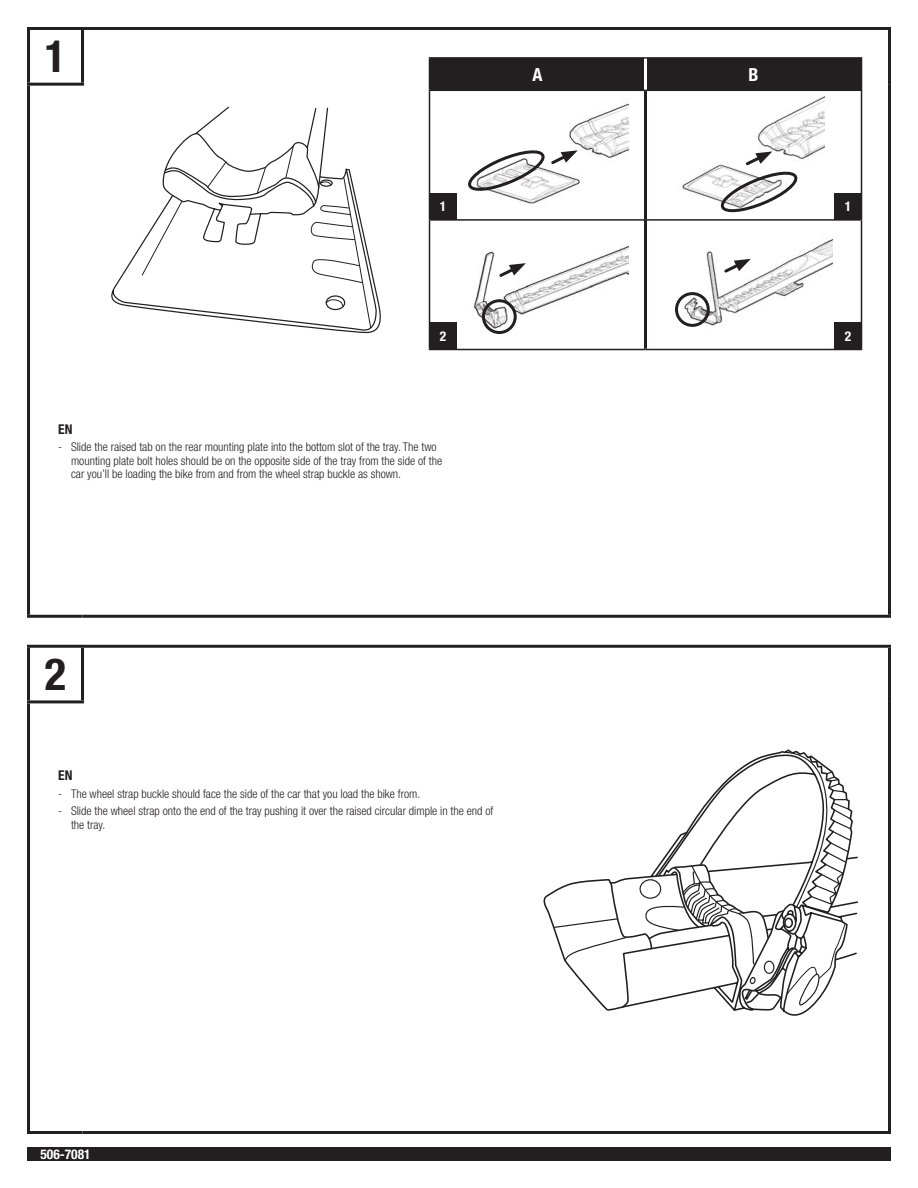
<style>
.page{position:relative;width:918px;height:1188px;background:#fff}
.page>*{position:absolute;margin:0;border:0;box-sizing:border-box;transform-origin:0 0}
.t1{font:700 condensed 44.4px "Helvetica Neue LT Std";color:#231f20}
.Country_Initials{font:700 condensed 18px "Helvetica Neue LT Std";color:#fff}
.Country_Initials-2{font:700 condensed 13.5px "Helvetica Neue LT Std";color:#fff}
.Country_Initials-3{font:700 condensed 13.5px "Helvetica Neue LT Std";color:#231f20}
.Dash_copy{font:300 condensed 12px/13.5px "Helvetica Neue LT Std";color:#231f20}
</style>
<div class="page">
<svg style="left:111px;top:107px;width:270px;height:226px"></svg>
<svg style="left:141px;top:145px;width:231px;height:184px"></svg>
<svg style="left:543px;top:751px;width:315px;height:265px"></svg>
<div style="left:27px;top:1148px;width:864px;height:13px;background:#231f20"></div>
<hr style="left:84px;top:27px;width:807px;height:3px;background:#231f20">
<hr style="left:27px;top:27px;width:57px;height:3px;background:#231f20">
<hr style="left:27px;top:30px;width:3px;height:53px;background:#231f20">
<hr style="left:81px;top:30px;width:3px;height:53px;background:#231f20">
<hr style="left:27px;top:86px;width:3px;height:529px;background:#231f20">
<hr style="left:27px;top:615px;width:56px;height:3px;background:#231f20">
<hr style="left:83px;top:615px;width:808px;height:3px;background:#231f20">
<hr style="left:27px;top:83px;width:57px;height:3px;background:#231f20">
<hr style="left:888px;top:30px;width:3px;height:54px;background:#231f20">
<hr style="left:888px;top:84px;width:3px;height:531px;background:#231f20">
<hr style="left:84px;top:645px;width:807px;height:3px;background:#231f20">
<hr style="left:27px;top:645px;width:57px;height:3px;background:#231f20">
<hr style="left:27px;top:648px;width:3px;height:52px;background:#231f20">
<hr style="left:81px;top:648px;width:3px;height:52px;background:#231f20">
<hr style="left:27px;top:703px;width:3px;height:428px;background:#231f20">
<hr style="left:27px;top:1131px;width:56px;height:3px;background:#231f20">
<hr style="left:83px;top:1131px;width:808px;height:3px;background:#231f20">
<hr style="left:27px;top:700px;width:57px;height:3px;background:#231f20">
<hr style="left:888px;top:648px;width:3px;height:54px;background:#231f20">
<hr style="left:888px;top:702px;width:3px;height:429px;background:#231f20">
<div style="left:430px;top:58px;width:216px;height:32px;background:#231f20"></div>
<div style="left:646px;top:58px;width:216px;height:32px;background:#231f20"></div>
<hr style="left:429px;top:57px;width:217px;height:2px;background:#231f20">
<hr style="left:429px;top:59px;width:1px;height:31px;background:#231f20">
<hr style="left:646px;top:57px;width:216px;height:2px;background:#231f20">
<hr style="left:429px;top:90px;width:217px;height:1px;background:#231f20">
<hr style="left:429px;top:91px;width:1px;height:128px;background:#231f20">
<hr style="left:646px;top:90px;width:216px;height:1px;background:#231f20">
<hr style="left:861px;top:91px;width:1px;height:128px;background:#231f20">
<hr style="left:429px;top:219px;width:215px;height:2px;background:#231f20">
<hr style="left:429px;top:221px;width:1px;height:128px;background:#231f20">
<hr style="left:647px;top:219px;width:215px;height:2px;background:#231f20">
<hr style="left:861px;top:221px;width:1px;height:128px;background:#231f20">
<hr style="left:429px;top:349px;width:217px;height:1px;background:#231f20">
<hr style="left:646px;top:349px;width:216px;height:1px;background:#231f20">
<hr style="left:644px;top:59px;width:3px;height:31px;background:#fff">
<hr style="left:644px;top:91px;width:3px;height:129px;background:#231f20">
<hr style="left:644px;top:220px;width:3px;height:129px;background:#231f20">
<div style="left:430px;top:193px;width:27px;height:27px;background:#231f20"></div>
<div style="left:834px;top:193px;width:27px;height:27px;background:#231f20"></div>
<div style="left:430px;top:322px;width:27px;height:27px;background:#231f20"></div>
<div style="left:834px;top:322px;width:27px;height:27px;background:#231f20"></div>
<img style="left:505px;top:103px;width:123px;height:101px">
<svg style="left:468px;top:145px;width:110px;height:51px"></svg>
<img style="left:473px;top:246px;width:155px;height:86px">
<div style="left:482px;top:299px;width:35px;height:35px;border:3px solid #231f20;border-radius:50%"></div>
<svg style="left:497px;top:263px;width:29px;height:16px"></svg>
<img style="left:678px;top:239px;width:155px;height:88px">
<div style="left:675px;top:292px;width:35px;height:35px;border:3px solid #231f20;border-radius:50%"></div>
<svg style="left:722px;top:259px;width:29px;height:16px"></svg>
<img style="left:682px;top:96px;width:142px;height:105px">
<svg style="left:720px;top:151px;width:78px;height:62px"></svg>
<p class="t1" style="left:45px;top:30px;width:23px">1</p>
<p class="Country_Initials" style="left:533px;top:63px;width:12px">A</p>
<p class="Country_Initials" style="left:749px;top:63px;width:12px">B</p>
<p class="Country_Initials-2" style="left:440px;top:198px;width:8px">1</p>
<p class="Country_Initials-2" style="left:845px;top:198px;width:8px">1</p>
<p class="Country_Initials-2" style="left:440px;top:328px;width:8px">2</p>
<p class="Country_Initials-2" style="left:845px;top:328px;width:8px">2</p>
<p class="Country_Initials-3" style="left:58px;top:421px;width:16px">EN</p>
<p class="Dash_copy" style="left:71px;top:440px;width:373px;text-indent:-13px">- Slide the raised tab on the rear mounting plate into the bottom slot of the tray. The two mounting plate bolt holes should be on the opposite side of the tray from the side of the car you’ll be loading the bike from and from the wheel strap buckle as shown.</p>
<p class="t1" style="left:45px;top:647px;width:23px">2</p>
<p class="Country_Initials-3" style="left:58px;top:767px;width:16px">EN</p>
<p class="Dash_copy" style="left:58px;top:787px;width:364px">- The wheel strap buckle should face the side of the car that you load the bike from.</p>
<p class="Dash_copy" style="left:71px;top:804px;width:424px;text-indent:-13px">- Slide the wheel strap onto the end of the tray pushing it over the raised circular dimple in the end of the tray.</p>
<p class="Country_Initials-2" style="left:41px;top:1146px;width:52px">506-7081</p>
</div>
